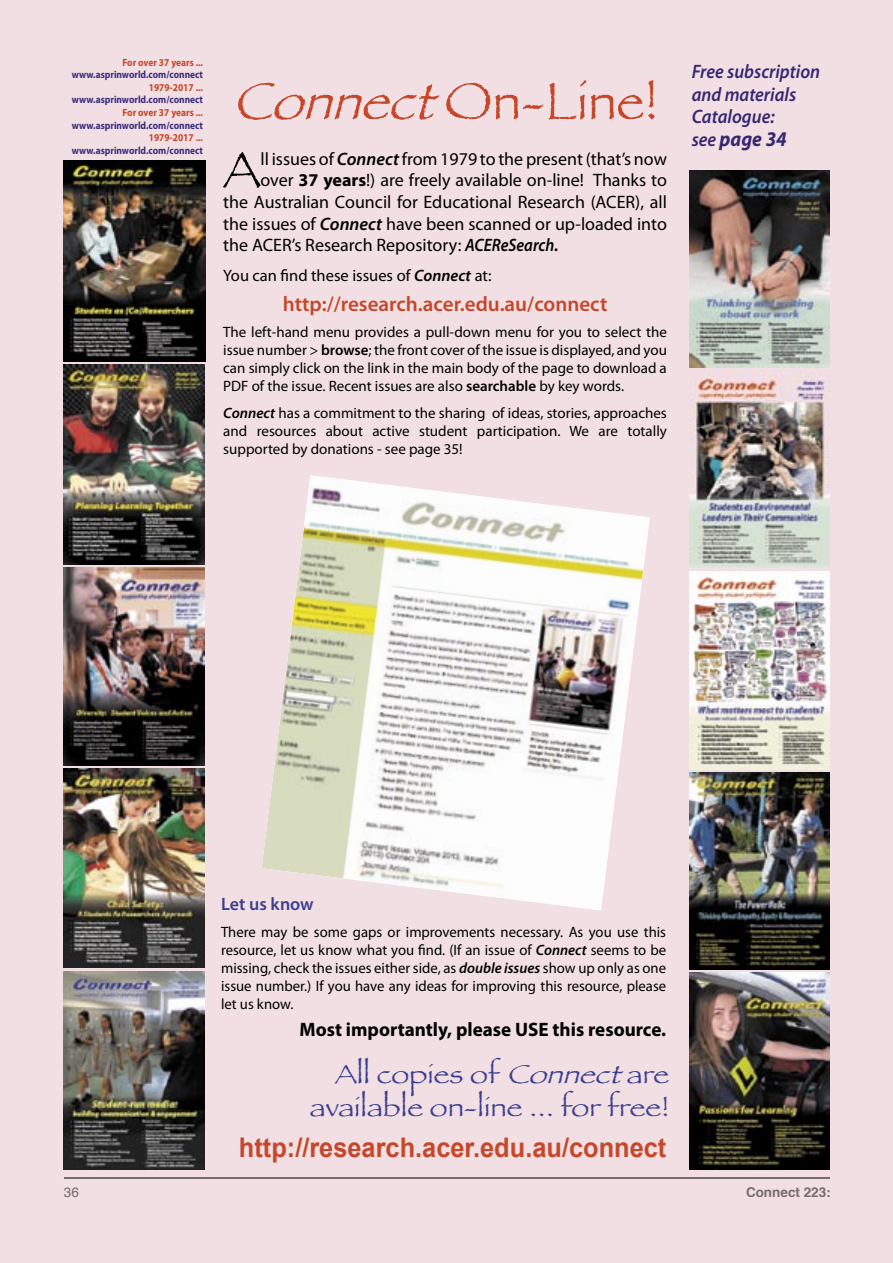
<style>
.page{position:relative;width:893px;height:1263px;background:#f1dfe4}
.page>*{position:absolute;margin:0;border:0;box-sizing:border-box;transform-origin:0 0}
.t1{font:54px "Papyrus";color:#c6472a}
.t2{font:50.7px "Papyrus";color:#000}
.t3{font:27px/32.4px "Papyrus";color:#3a3f8e;text-align:right;scale:1.1 1}
.t4{font:700 27px "Arial";color:#c6472a;scale:.94 1}
.t5{font:600 21px "Myriad Pro";color:#c6472a}
.t6{font:italic 700 21px "Myriad Pro";color:#362771;scale:.93 1}
.t7{font:700 19.5px "Myriad Pro";color:#000}
.t8{font:italic 600 19.5px/22.5px "Myriad Pro";color:#362771;scale:.93 1}
.t9{font:18px "Myriad Pro";color:#000}
.t10{font:600 18px "Myriad Pro";color:#3a3f8e}
.t11{font:16.5px "Myriad Pro";color:#000}
.t12{font:15px/18px "Myriad Pro";color:#000;text-align:justify}
.t13{font:700 13.5px "Helvetica";color:#000}
.t14{font:13.5px "Helvetica";color:#000}
.t15{font:700 10.5px "Myriad Pro";color:#392c7d;scale:.9 1}
.t16{font:700 10.5px "Myriad Pro";color:#c6472a;scale:.9 1}
.s1{font-style:italic}
.s2{font-weight:600;font-style:italic}
.s3{font-weight:700}
.s4{font-weight:600}
.s5{font-weight:600;font-size:19.5px}
</style>
<div class="page">
<div style="left:747px;top:1187px;width:83px;height:10px;background:#f1dfe4"></div>
<div style="left:64px;top:1187px;width:14px;height:10px;background:#f1dfe4"></div>
<hr style="left:64px;top:1177px;width:765px;height:2px;background:#766c70">
<img style="left:261px;top:475px;width:389px;height:435px">
<img style="left:690px;top:972px;width:139px;height:197px">
<img style="left:690px;top:772px;width:139px;height:197px">
<img style="left:690px;top:571px;width:139px;height:198px">
<img style="left:690px;top:371px;width:139px;height:197px">
<img style="left:690px;top:170px;width:139px;height:197px">
<img style="left:64px;top:972px;width:141px;height:197px">
<img style="left:64px;top:768px;width:141px;height:199px">
<img style="left:64px;top:365px;width:141px;height:199px">
<img style="left:64px;top:567px;width:141px;height:198px">
<img style="left:64px;top:161px;width:141px;height:200px">
<p class="t16" style="left:123px;top:56px;width:91px">For over 37 years ...</p>
<p class="t15" style="left:72px;top:69px;width:147px">www.asprinworld.com/connect</p>
<p class="t16" style="left:149px;top:81px;width:62px">1979-2017 ...</p>
<p class="t15" style="left:72px;top:94px;width:147px">www.asprinworld.com/connect</p>
<p class="t16" style="left:123px;top:107px;width:91px">For over 37 years ...</p>
<p class="t15" style="left:72px;top:119px;width:147px">www.asprinworld.com/connect</p>
<p class="t16" style="left:149px;top:132px;width:62px">1979-2017 ...</p>
<p class="t15" style="left:72px;top:144px;width:147px">www.asprinworld.com/connect</p>
<h1 class="t1" style="left:232px;top:68px;width:427px"><span class="s1">Connect</span>On-Line!</h1>
<h2 class="t2" style="left:223px;top:139px;width:39px">A</h2>
<p class="t9" style="left:260px;top:149px;width:408px">ll issues of <span class="s2">Connect</span>from 1979 to the present (that’s now</p>
<p class="t9" style="left:260px;top:171px;width:408px">over <span class="s3">37 years</span>!) are freely available on-line! Thanks to</p>
<p class="t9" style="left:223px;top:192px;width:445px">the Australian Council for Educational Research (ACER), all</p>
<p class="t9" style="left:223px;top:214px;width:445px">the issues of <span class="s2">Connect</span> have been scanned or up-loaded into</p>
<p class="t9" style="left:223px;top:235px;width:337px">the ACER’s Research Repository: <span class="s2">ACEReSearch.</span></p>
<p class="t11" style="left:223px;top:267px;width:270px">You can find these issues of <span class="s2">Connect</span> at:</p>
<h3 class="t5" style="left:283px;top:292px;width:326px">http://research.acer.edu.au/connect</h3>
<p class="t12" style="left:223px;top:324px;width:445px">The left-hand menu provides a pull-down menu for you to select the issue number &gt; <span class="s4">browse</span>; the front cover of the issue is displayed, and you can simply click on the link in the main body of the page to download a PDF of the issue. Recent issues are also <span class="s4">searchable</span> by key words.</p>
<p class="t12" style="left:223px;top:404px;width:445px"><span class="s2">Connect</span> has a commitment to the sharing of ideas, stories, approaches and resources about active student participation. We are totally supported by donations - see page 35!</p>
<h3 class="t8" style="left:692px;top:61px;width:140px">Free subscription and materials<br>Catalogue:</h3>
<h3 class="t6" style="left:692px;top:127px;width:104px"><span class="s5">see</span> page 34</h3>
<p class="t10" style="left:221px;top:894px;width:94px">Let us know</p>
<p class="t12" style="left:221px;top:923px;width:447px">There may be some gaps or improvements necessary. As you use this resource, let us know what you find. (If an issue of <span class="s2">Connect</span> seems to be missing, check the issues either side, as <span class="s2">double issues</span> show up only as one issue number.) If you have any ideas for improving this resource, please let us know.</p>
<h3 class="t7" style="left:300px;top:1019px;width:368px">Most importantly, please USE this resource.</h3>
<h3 class="t3" style="left:310px;top:1058px;width:328px">All copies of <span class="s1">Connect</span>are available on-line ... for free!</h3>
<h3 class="t4" style="left:239px;top:1129px;width:456px">http://research.acer.edu.au/connect</h3>
<p class="t14" style="left:64px;top:1182px;width:17px">36</p>
<p class="t13" style="left:746px;top:1181px;width:86px">Connect 223:</p>
</div>
